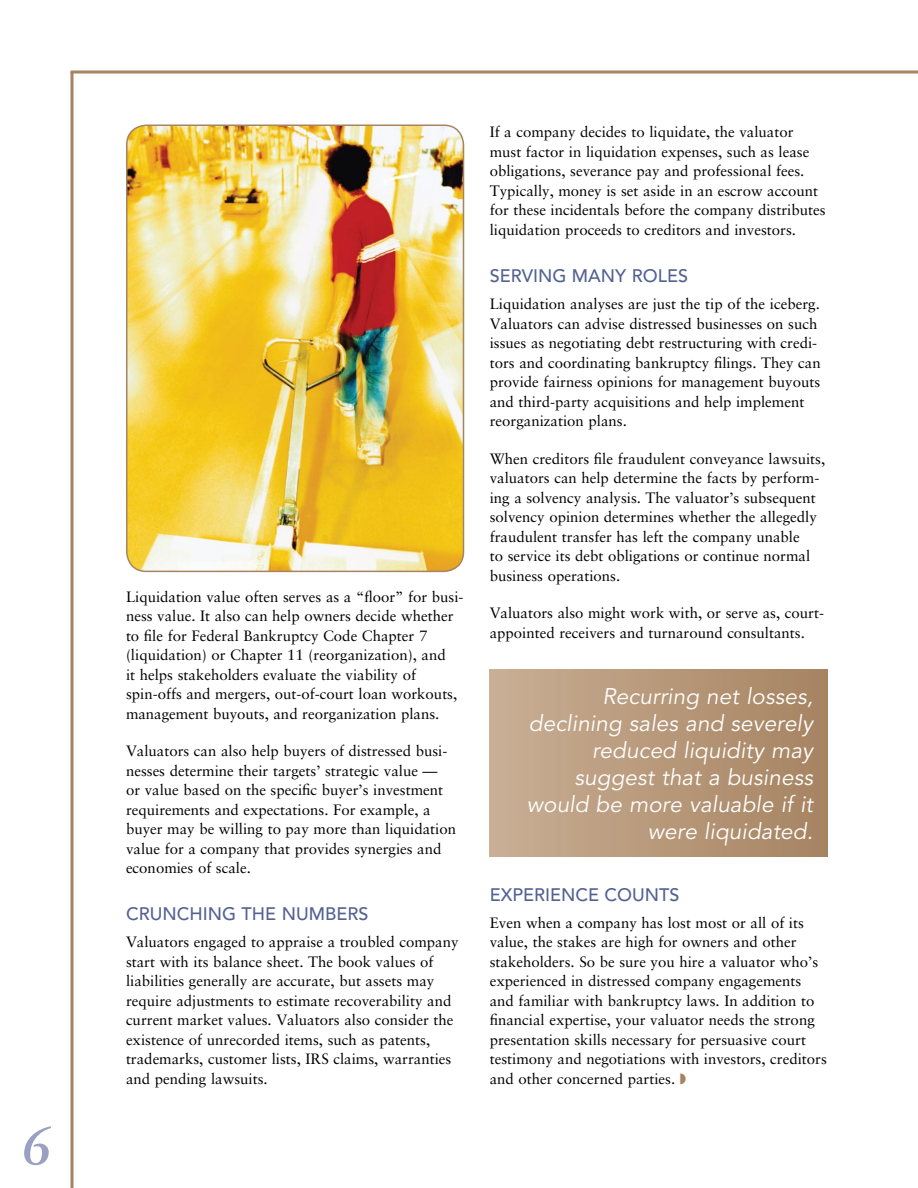
<style>
.page{position:relative;width:918px;height:1188px;background:#fff}
.page>*{position:absolute;margin:0;border:0;box-sizing:border-box;transform-origin:0 0}
.t1{font:italic 700 54px "Sabon LT Std";color:#99a0c2}
.t2{font:italic 22.5px/27px "Avenir LT Std";letter-spacing:.005em;color:#fff;text-align:right}
.t3{font:500 18px "Avenir LT Std";color:#546292}
.t4{font:15px/19.5px "Sabon LT Std";color:#000}
</style>
<div class="page">
<svg style="left:70px;top:72px;width:4px;height:1116px"></svg>
<svg style="left:71px;top:70px;width:847px;height:4px;fill:#a68462"></svg>
<img style="left:127px;top:127px;width:337px;height:444px">
<div style="left:126px;top:124px;width:338px;height:448px;border:2px solid #a68462;border-radius:20px"></div>
<div style="left:490px;top:670px;width:338px;height:186px;background:linear-gradient(to right,#c9af95,#a68461)"></div>
<h1 class="t1" style="left:21px;top:1113px;width:32px">6</h1>
<p class="t4" style="left:126px;top:586px;width:339px">Liquidation value often serves as a “floor” for busi&shy;ness value. It also can help owners decide whether to file for Federal Bankruptcy Code Chapter 7 (liquidation) or Chapter 11 (reorganization), and<br>it helps stakeholders evaluate the viability of spin-offs and mergers, out-of-court loan workouts, management buyouts, and reorganization plans.</p>
<p class="t4" style="left:126px;top:741px;width:332px">Valuators can also help buyers of distressed busi&shy;nesses determine their targets’ strategic value —<br>or value based on the specific buyer’s investment requirements and expectations. For example, a buyer may be willing to pay more than liquidation value for a company that provides synergies and economies of scale.</p>
<p class="t3" style="left:126px;top:904px;width:244px">CRUNCHING THE NUMBERS</p>
<p class="t4" style="left:126px;top:932px;width:334px">Valuators engaged to appraise a troubled company start with its balance sheet. The book values of liabilities generally are accurate, but assets may require adjustments to estimate recoverability and current market values. Valuators also consider the existence of unrecorded items, such as patents, trademarks, customer lists, IRS claims, warranties and pending lawsuits.</p>
<p class="t4" style="left:490px;top:122px;width:337px">If a company decides to liquidate, the valuator must factor in liquidation expenses, such as lease obligations, severance pay and professional fees.<br>Typically, money is set aside in an escrow account for these incidentals before the company distributes liquidation proceeds to creditors and investors.</p>
<p class="t3" style="left:490px;top:265px;width:200px">SERVING MANY ROLES</p>
<p class="t4" style="left:490px;top:294px;width:332px">Liquidation analyses are just the tip of the iceberg.<br>Valuators can advise distressed businesses on such issues as negotiating debt restructuring with credi&shy;tors and coordinating bankruptcy filings. They can provide fairness opinions for management buyouts and third-party acquisitions and help implement reorganization plans.</p>
<p class="t4" style="left:490px;top:448px;width:337px">When creditors file fraudulent conveyance lawsuits, valuators can help determine the facts by perform&shy;ing a solvency analysis. The valuator’s subsequent solvency opinion determines whether the allegedly fraudulent transfer has left the company unable<br>to service its debt obligations or continue normal business operations.</p>
<p class="t4" style="left:490px;top:603px;width:336px">Valuators also might work with, or serve as, court&shy;appointed receivers and turnaround consultants.</p>
<h2 class="t2" style="left:527px;top:683px;width:288px">Recurring net losses, declining sales and severely reduced liquidity may suggest that a business would be more valuable if it were liquidated.</h2>
<p class="t3" style="left:490px;top:884px;width:191px">EXPERIENCE COUNTS</p>
<p class="t4" style="left:490px;top:913px;width:339px">Even when a company has lost most or all of its value, the stakes are high for owners and other stakeholders. So be sure you hire a valuator who’s experienced in distressed company engagements and familiar with bankruptcy laws. In addition to financial expertise, your valuator needs the strong presentation skills necessary for persuasive court testimony and negotiations with investors, creditors and other concerned parties.</p>
</div>
